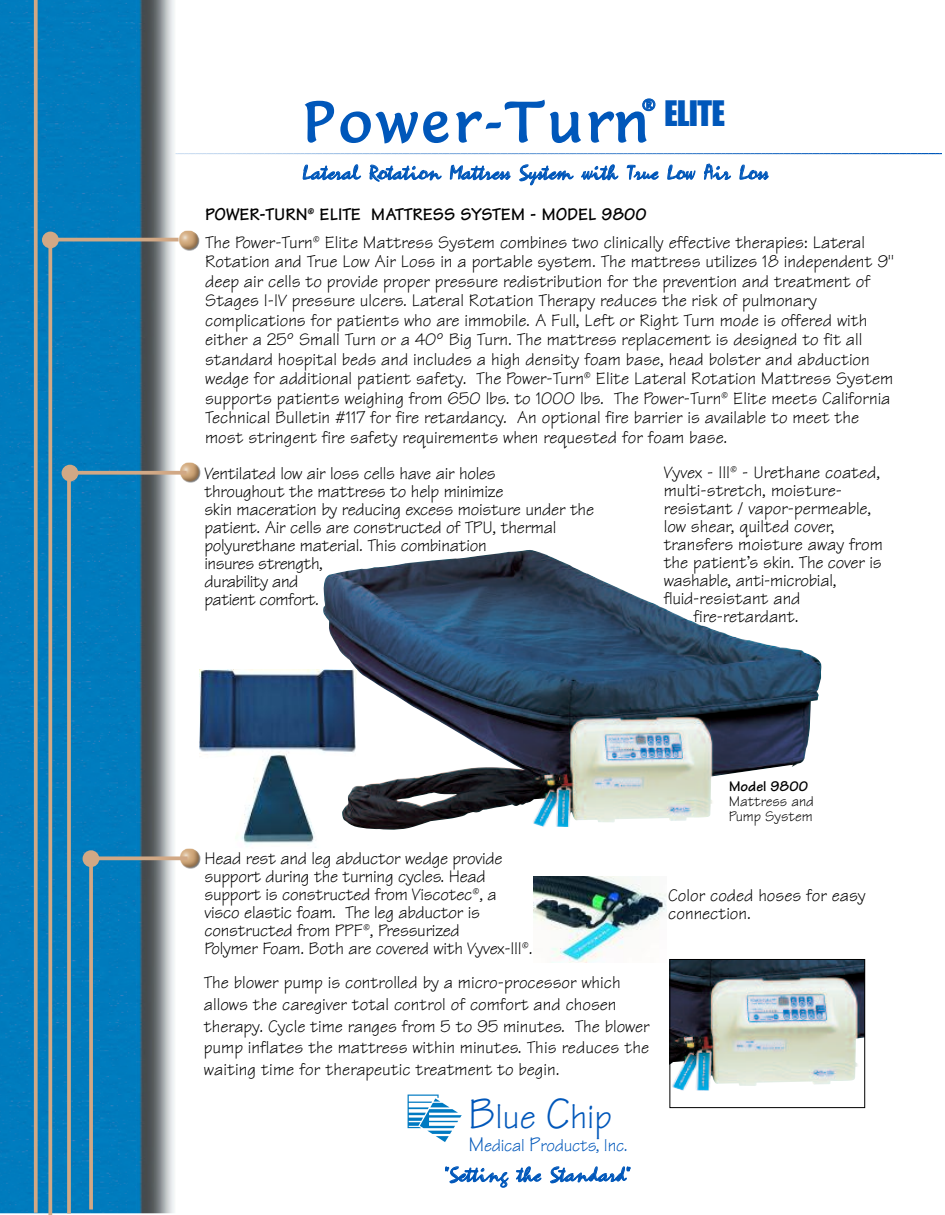
<style>
.page{position:relative;width:945px;height:1215px;background:#fff}
.page>*{position:absolute;margin:0;border:0;box-sizing:border-box;transform-origin:0 0}
.t1{font:54px "Lucida Casual";letter-spacing:.065em;color:#0057ba}
.t2{font:36px "Manual S Si";color:#0057ba}
.t3{font:36px "Impact";color:#0057ba}
.t4{font:21px "Zephyr Script";color:#0057ba}
.t5{font:18px/18px "Tekton";color:#000}
.t6{font:18px "Manual S Si";letter-spacing:-.015em;color:#0057ba}
.t7{font:15px/15px "Tekton";color:#000}
.t8{font:700 15px "Tekton";color:#000}
.s1{font-weight:700}
.s2{font-size:45px}
.s3{font-size:21px}
</style>
<div class="page">
<svg style="left:184px;top:154px;width:758px;height:1px"></svg>
<svg style="left:408px;top:1095px;width:54px;height:47px"></svg>
<img style="left:0;top:0;width:176px;height:1213px">
<div style="left:42px;top:232px;width:17px;height:16px;background:#d1a885;border-radius:50%"></div>
<img style="left:179px;top:231px;width:20px;height:20px">
<img style="left:672px;top:961px;width:191px;height:130px">
<div style="left:670px;top:959px;width:195px;height:149px;border:1px solid #000"></div>
<img style="left:533px;top:876px;width:134px;height:86px">
<svg style="left:48px;top:248px;width:4px;height:967px;background:#b9a28b"></svg>
<svg style="left:34px;top:0;width:4px;height:1213px;background:#bda38a"></svg>
<hr style="left:52px;top:238px;width:127px;height:3px;background:#d1a885">
<img style="left:340px;top:550px;width:482px;height:277px">
<img style="left:199px;top:669px;width:158px;height:175px">
<img style="left:180px;top:462px;width:21px;height:21px">
<img style="left:180px;top:849px;width:21px;height:20px">
<svg style="left:67px;top:482px;width:4px;height:732px;background:#c4a588"></svg>
<svg style="left:89px;top:867px;width:4px;height:343px"></svg>
<div style="left:62px;top:465px;width:16px;height:17px;background:#d1a885;border-radius:50%"></div>
<svg style="left:78px;top:471px;width:109px;height:4px"></svg>
<div style="left:83px;top:850px;width:16px;height:17px;background:#d1a885;border-radius:50%"></div>
<svg style="left:99px;top:856px;width:89px;height:4px"></svg>
<h1 class="t1" style="left:303px;top:91px;width:357px">Power-Turn<sup>®</sup></h1>
<p class="t4" style="left:302px;top:159px;width:467px">Lateral Rotation Mattress System with True Low Air Loss</p>
<h2 class="t3" style="left:665px;top:100px;width:61px">ELITE</h2>
<p class="t5" style="left:205px;top:203px;width:661px;line-height:27.9px"><span class="s1">POWER-TURN</span><sup>®</sup> <span class="s1">ELITE MATTRESS SYSTEM - MODEL 9800<br></span>The Power-Turn<sup>®</sup> Elite Mattress System combines two clinically effective therapies: Lateral</p>
<p class="t5" style="left:205px;top:254px;width:690px;line-height:19.5px">Rotation and True Low Air Loss in a portable system. The mattress utilizes 18 independent 9" deep air cells to provide proper pressure redistribution for the prevention and treatment of Stages I-IV pressure ulcers. Lateral Rotation Therapy reduces the risk of pulmonary complications for patients who are immobile. A Full, Left or Right Turn mode is offered with either a 25º Small Turn or a 40º Big Turn. The mattress replacement is designed to fit all standard hospital beds and includes a high density foam base, head bolster and abduction wedge for additional patient safety. The Power-Turn<sup>®</sup> Elite Lateral Rotation Mattress System supports patients weighing from 650 lbs. to 1000 lbs. The Power-Turn<sup>®</sup> Elite meets California Technical Bulletin #117 for fire retardancy. An optional fire barrier is available to meet the most stringent fire safety requirements when requested for foam base.</p>
<p class="t5" style="left:204px;top:466px;width:391px">Ventilated low air loss cells have air holes<br>throughout the mattress to help minimize<br>skin maceration by reducing excess moisture under the patient. Air cells are constructed of TPU, thermal polyurethane material. This combination<br>insures strength,<br>durability and<br>patient comfort.</p>
<p class="t5" style="left:664px;top:465px;width:218px">Vyvex - III<sup>®</sup> - Urethane coated,</p>
<p class="t5" style="left:664px;top:483px;width:180px">multi-stretch, moisture-</p>
<p class="t5" style="left:664px;top:501px;width:209px">resistant / vapor-permeable,</p>
<p class="t5" style="left:664px;top:519px;width:172px">low shear, quilted cover,</p>
<p class="t5" style="left:664px;top:537px;width:221px">transfers moisture away from</p>
<p class="t5" style="left:664px;top:555px;width:219px">the patient’s skin. The cover is</p>
<p class="t5" style="left:664px;top:573px;width:174px">washable, anti-microbial,</p>
<p class="t5" style="left:664px;top:591px;width:138px">fluid-resistant and</p>
<p class="t5" style="left:693px;top:609px;width:107px">fire-retardant.</p>
<p class="t5" style="left:204px;top:852px;width:330px">Head rest and leg abductor wedge provide support during the turning cycles. Head support is constructed from Viscotec<sup>®</sup>, a visco elastic foam. The leg abductor is constructed from PPF<sup>®</sup>, Pressurized<br>Polymer Foam. Both are covered with Vyvex-III<sup>®</sup>.</p>
<p class="t5" style="left:204px;top:974px;width:447px;line-height:21.6px">The blower pump is controlled by a micro-processor which allows the caregiver total control of comfort and chosen therapy. Cycle time ranges from 5 to 95 minutes. The blower pump inflates the mattress within minutes. This reduces the waiting time for therapeutic treatment to begin.</p>
<h2 class="t2" style="left:468px;top:1104px;width:146px"><span class="s2">B</span>lue <span class="s2">C</span>hip</h2>
<p class="t6" style="left:468px;top:1140px;width:161px"><span class="s3">M</span>edical <span class="s3">P</span>roducts, Inc.</p>
<p class="t4" style="left:444px;top:1161px;width:188px">"Setting the Standard"</p>
<p class="t8" style="left:729px;top:781px;width:81px">Model 9800</p>
<p class="t7" style="left:729px;top:796px;width:87px">Mattress and<br>Pump System</p>
<p class="t5" style="left:668px;top:888px;width:199px">Color coded hoses for easy connection.</p>
</div>
